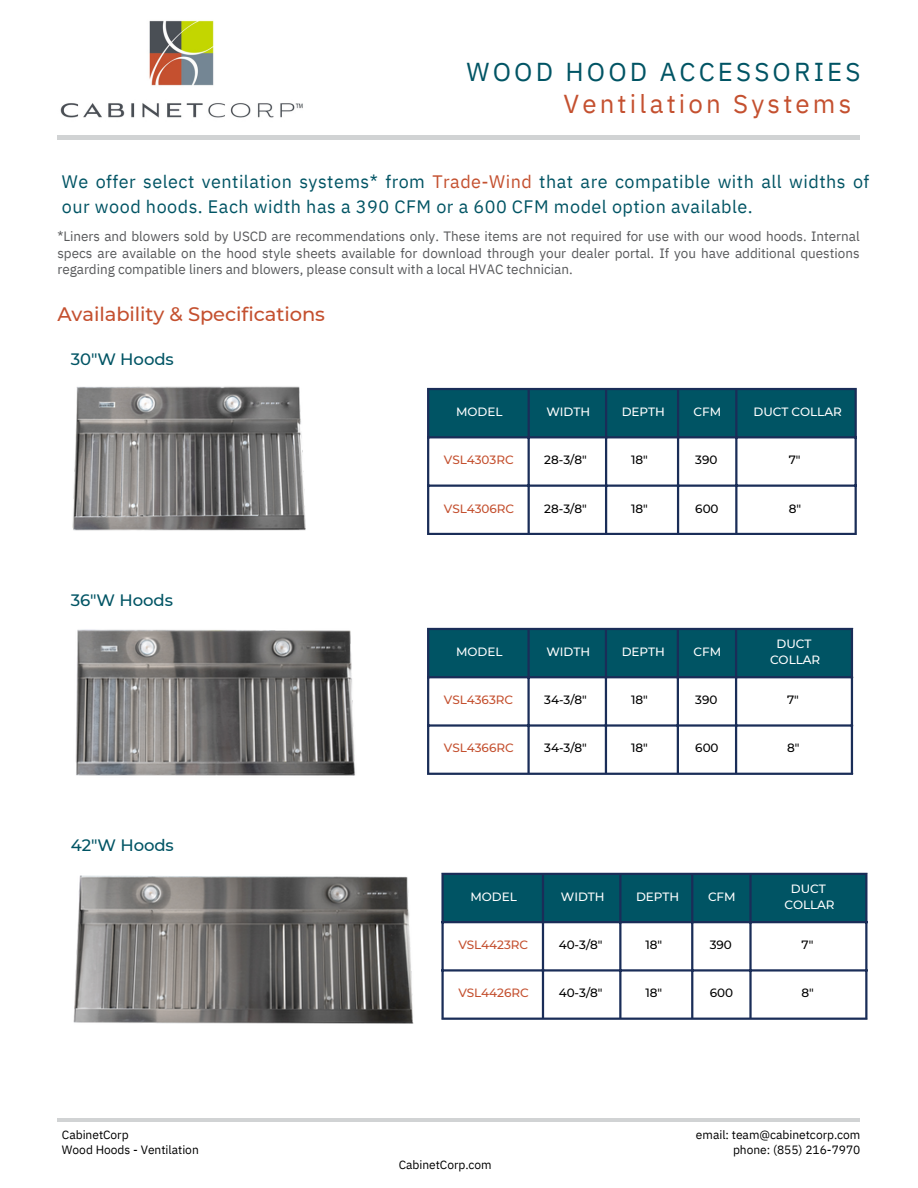
<style>
.page{position:relative;width:918px;height:1188px;background:#fff}
.page>*{position:absolute;margin:0;border:0;box-sizing:border-box;transform-origin:0 0}
.t1{font:25.95px "IBM Plex Sans";letter-spacing:.12em;color:#005464}
.t2{font:25.95px "IBM Plex Sans";letter-spacing:.12em;color:#c4502f}
.t3{font:500 19.5px "Montserrat";letter-spacing:-.005em;color:#c4502f}
.t4{font:18px/24.8px "IBM Plex Sans";letter-spacing:.025em;color:#005464}
.t5{font:500 16.5px "Montserrat";letter-spacing:-.005em;color:#005464}
.t6{font:13.5px/16.8px "IBM Plex Sans";color:#58595b;text-align:justify}
.t7{font:12px/15px "IBM Plex Sans";color:#000}
.t8{font:500 12px "Montserrat";letter-spacing:-.005em;color:#000}
.t9{font:500 12px/15.8px "Montserrat";letter-spacing:-.005em;color:#fff;text-align:center}
.t10{font:500 12px "Montserrat";letter-spacing:-.005em;color:#c4502f}
.t11{font:500 12px "Montserrat";letter-spacing:-.005em;color:#fdfdfe}
.s1{color:#c4502f}
</style>
<div class="page">
<hr style="left:58px;top:1118px;width:802px;height:4px;background:#d1d3d4">
<hr style="left:58px;top:135px;width:802px;height:4px;background:#d1d3d4">
<img style="left:72px;top:386px;width:234px;height:145px">
<div style="left:429px;top:390px;width:426px;height:46px;background:#005464"></div>
<hr style="left:427px;top:390px;width:2px;height:143px;background:#1a2d58">
<hr style="left:528px;top:390px;width:2px;height:143px;background:#1a2d58">
<hr style="left:605px;top:390px;width:2px;height:143px;background:#1a2d58">
<hr style="left:677px;top:390px;width:2px;height:143px;background:#1a2d58">
<hr style="left:735px;top:390px;width:2px;height:143px;background:#1a2d58">
<hr style="left:855px;top:390px;width:2px;height:143px;background:#1a2d58">
<hr style="left:427px;top:388px;width:430px;height:2px;background:#1a2d58">
<hr style="left:427px;top:436px;width:430px;height:2px;background:#1a2d58">
<hr style="left:427px;top:485px;width:430px;height:2px;background:#1a2d58">
<hr style="left:427px;top:533px;width:430px;height:2px;background:#1a2d58">
<div style="left:429px;top:630px;width:422px;height:46px;background:#005464"></div>
<hr style="left:427px;top:630px;width:2px;height:143px;background:#1a2d58">
<hr style="left:527px;top:630px;width:3px;height:143px;background:#1a2d58">
<hr style="left:605px;top:630px;width:2px;height:143px;background:#1a2d58">
<hr style="left:677px;top:630px;width:2px;height:143px;background:#1a2d58">
<hr style="left:735px;top:630px;width:2px;height:143px;background:#1a2d58">
<hr style="left:851px;top:630px;width:2px;height:143px;background:#1a2d58">
<hr style="left:427px;top:628px;width:426px;height:2px;background:#1a2d58">
<hr style="left:427px;top:676px;width:426px;height:2px;background:#1a2d58">
<hr style="left:427px;top:724px;width:426px;height:3px;background:#1a2d58">
<hr style="left:427px;top:773px;width:426px;height:2px;background:#1a2d58">
<img style="left:75px;top:629px;width:280px;height:147px">
<div style="left:444px;top:875px;width:421px;height:46px;background:#005464"></div>
<hr style="left:441px;top:875px;width:3px;height:143px;background:#1a2d58">
<hr style="left:542px;top:875px;width:2px;height:143px;background:#1a2d58">
<hr style="left:619px;top:875px;width:2px;height:143px;background:#1a2d58">
<hr style="left:691px;top:875px;width:2px;height:143px;background:#1a2d58">
<hr style="left:749px;top:875px;width:3px;height:143px;background:#1a2d58">
<hr style="left:865px;top:875px;width:2px;height:143px;background:#1a2d58">
<hr style="left:441px;top:873px;width:426px;height:2px;background:#1a2d58">
<hr style="left:441px;top:921px;width:426px;height:2px;background:#1a2d58">
<hr style="left:441px;top:969px;width:426px;height:3px;background:#1a2d58">
<hr style="left:441px;top:1018px;width:426px;height:2px;background:#1a2d58">
<img style="left:73px;top:875px;width:341px;height:149px">
<img style="left:60px;top:20px;width:243px;height:98px">
<h1 class="t1" style="left:467px;top:55px;width:395px">WOOD HOOD ACCESSORIES</h1>
<h1 class="t2" style="left:563px;top:86px;width:289px">Ventilation Systems</h1>
<h3 class="t4" style="left:62px;top:169px;width:809px">We offer select ventilation systems* from <span class="s1">Trade-Wind</span> that are compatible with all widths of our wood hoods. Each width has a 390 CFM or a 600 CFM model option available.</h3>
<p class="t6" style="left:57px;top:227px;width:804px">*Liners and blowers sold by USCD are recommendations only. These items are not required for use with our wood hoods. Internal specs are available on the hood style sheets available for download through your dealer portal. If you have additional questions regarding compatible liners and blowers, please consult with a local HVAC technician.</p>
<h2 class="t3" style="left:57px;top:302px;width:269px">Availability &amp; Specifications</h2>
<p class="t5" style="left:71px;top:349px;width:105px">30"W Hoods</p>
<p class="t5" style="left:71px;top:590px;width:104px">36"W Hoods</p>
<p class="t5" style="left:71px;top:835px;width:105px">42"W Hoods</p>
<p class="t7" style="left:62px;top:1127px;width:138px">CabinetCorp<br>Wood Hoods - Ventilation</p>
<p class="t11" style="left:456px;top:404px;width:48px">MODEL</p>
<p class="t10" style="left:444px;top:453px;width:71px">VSL4303RC</p>
<p class="t10" style="left:444px;top:501px;width:72px">VSL4306RC</p>
<p class="t9" style="left:546px;top:404px;width:45px">WIDTH</p>
<p class="t8" style="left:544px;top:453px;width:44px">28-3/8"</p>
<p class="t8" style="left:544px;top:501px;width:44px">28-3/8"</p>
<p class="t9" style="left:622px;top:404px;width:45px">DEPTH</p>
<p class="t8" style="left:631px;top:453px;width:18px">18"</p>
<p class="t8" style="left:631px;top:501px;width:18px">18"</p>
<p class="t9" style="left:694px;top:404px;width:29px">CFM</p>
<p class="t8" style="left:695px;top:453px;width:24px">390</p>
<p class="t8" style="left:695px;top:501px;width:25px">600</p>
<p class="t9" style="left:754px;top:404px;width:90px">DUCT COLLAR</p>
<p class="t8" style="left:789px;top:453px;width:13px">7"</p>
<p class="t8" style="left:789px;top:501px;width:14px">8"</p>
<p class="t11" style="left:456px;top:644px;width:48px">MODEL</p>
<p class="t10" style="left:444px;top:692px;width:71px">VSL4363RC</p>
<p class="t10" style="left:444px;top:741px;width:71px">VSL4366RC</p>
<p class="t9" style="left:546px;top:644px;width:45px">WIDTH</p>
<p class="t8" style="left:544px;top:692px;width:44px">34-3/8"</p>
<p class="t8" style="left:544px;top:741px;width:44px">34-3/8"</p>
<p class="t9" style="left:622px;top:644px;width:45px">DEPTH</p>
<p class="t8" style="left:631px;top:692px;width:18px">18"</p>
<p class="t8" style="left:631px;top:741px;width:18px">18"</p>
<p class="t9" style="left:694px;top:644px;width:29px">CFM</p>
<p class="t8" style="left:695px;top:692px;width:24px">390</p>
<p class="t8" style="left:695px;top:741px;width:25px">600</p>
<p class="t9" style="left:770px;top:636px;width:52px">DUCT<br>COLLAR</p>
<p class="t8" style="left:787px;top:692px;width:13px">7"</p>
<p class="t8" style="left:787px;top:741px;width:14px">8"</p>
<p class="t11" style="left:471px;top:889px;width:48px">MODEL</p>
<p class="t10" style="left:458px;top:937px;width:71px">VSL4423RC</p>
<p class="t10" style="left:458px;top:986px;width:72px">VSL4426RC</p>
<p class="t9" style="left:561px;top:888px;width:45px">WIDTH</p>
<p class="t8" style="left:559px;top:937px;width:45px">40-3/8"</p>
<p class="t8" style="left:559px;top:986px;width:45px">40-3/8"</p>
<p class="t9" style="left:636px;top:888px;width:45px">DEPTH</p>
<p class="t8" style="left:646px;top:937px;width:18px">18"</p>
<p class="t8" style="left:646px;top:986px;width:18px">18"</p>
<p class="t9" style="left:708px;top:888px;width:29px">CFM</p>
<p class="t8" style="left:710px;top:937px;width:24px">390</p>
<p class="t8" style="left:710px;top:986px;width:25px">600</p>
<p class="t9" style="left:784px;top:881px;width:52px">DUCT<br>COLLAR</p>
<p class="t8" style="left:802px;top:937px;width:13px">7"</p>
<p class="t8" style="left:802px;top:986px;width:14px">8"</p>
<p class="t7" style="left:399px;top:1157px;width:95px">CabinetCorp.com</p>
<p class="t7" style="left:696px;top:1127px;width:166px;text-align:right">email: team@cabinetcorp.com phone: (855) 216-7970</p>
</div>
